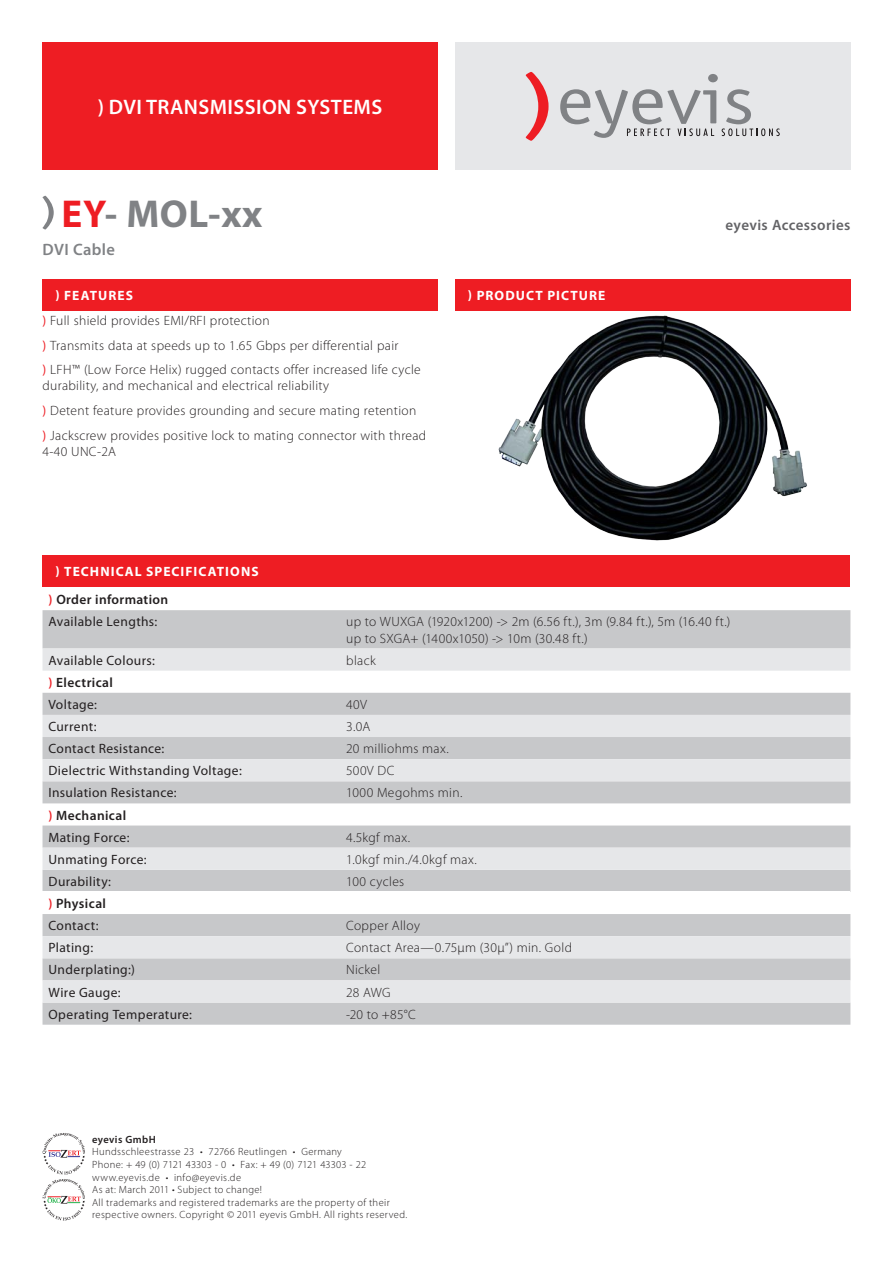
<style>
.page{position:relative;width:893px;height:1263px;background:#fff}
.page>*{position:absolute;margin:0;border:0;box-sizing:border-box;transform-origin:0 0}
.t1{font:700 39px "Myriad Pro";letter-spacing:.015em;color:#808285}
.t2{font:600 21px "Myriad Pro";letter-spacing:.02em;color:#fff}
.t3{font:600 16.5px "Myriad Pro";letter-spacing:.025em;color:#808285}
.Subheadline{font:600 15px "Myriad Pro";letter-spacing:.025em;color:#636366}
.t4{font:300 13.5px/16.2px "Myriad Pro";letter-spacing:.025em;color:#231f20}
.t5{font:13.5px "Myriad Pro";letter-spacing:.03em;color:#231f20}
.t6{font:700 13.5px "Myriad Pro";letter-spacing:.08em;color:#fff}
.t7{font:600 13.5px "Myriad Pro";letter-spacing:.03em;color:#231f20}
.t8{font:300 10.5px/12.6px "Myriad Pro";letter-spacing:.035em;color:#231f20}
.t9{font:300 10.5px "Myriad Pro";letter-spacing:.01em;color:#231f20}
.t10{font:600 10.5px "Myriad Pro";letter-spacing:.04em;color:#231f20}
.s1{color:#ee1d23}
.s2{font-weight:400;color:#ee1d23}
</style>
<div class="page">
<div style="left:43px;top:279px;width:395px;height:31px;background:#ee1d23"></div>
<div style="left:455px;top:279px;width:395px;height:31px;background:#ee1d23"></div>
<div style="left:43px;top:43px;width:395px;height:127px;background:#ee1d23"></div>
<img style="left:498px;top:315px;width:309px;height:226px">
<div style="left:455px;top:43px;width:395px;height:127px;background:#e6e7e9"></div>
<svg style="left:526px;top:72px;width:23px;height:69px"></svg>
<svg style="left:560px;top:74px;width:220px;height:64px"></svg>
<svg style="left:43px;top:196px;width:11px;height:34px"></svg>
<div style="left:43px;top:610px;width:807px;height:415px;background:#c7c8ca"></div>
<svg style="left:43px;top:648px;width:807px;height:354px;background:#dbdcdd"></svg>
<div style="left:43px;top:892px;width:807px;height:22px;background:#fff"></div>
<svg style="left:43px;top:1133px;width:42px;height:87px"></svg>
<div style="left:43px;top:556px;width:807px;height:31px;background:#ee1d23"></div>
<p class="t2" style="left:98px;top:94px;width:286px">) DVI TRANSMISSION SYSTEMS</p>
<p class="t1" style="left:62px;top:188px;width:202px"><span class="s1">EY</span>- MOL-xx</p>
<p class="t3" style="left:43px;top:239px;width:74px">DVI Cable</p>
<p class="t6" style="left:55px;top:287px;width:79px">) FEATURES</p>
<p class="t6" style="left:468px;top:287px;width:139px">) PRODUCT PICTURE</p>
<p class="t4" style="left:43px;top:312px;width:229px"><span class="s2">)</span> Full shield provides EMI/RFI protection</p>
<p class="t4" style="left:43px;top:337px;width:357px"><span class="s2">)</span> Transmits data at speeds up to 1.65 Gbps per differential pair</p>
<p class="t4" style="left:43px;top:361px;width:380px"><span class="s2">)</span> LFH™ (Low Force Helix) rugged contacts offer increased life cycle durability, and mechanical and electrical reliability</p>
<p class="t4" style="left:43px;top:402px;width:375px"><span class="s2">)</span> Detent feature provides grounding and secure mating retention</p>
<p class="t4" style="left:43px;top:427px;width:385px"><span class="s2">)</span> Jackscrew provides positive lock to mating connector with thread<br>4-40 UNC-2A</p>
<p class="t6" style="left:55px;top:563px;width:205px">) TECHNICAL SPECIFICATIONS</p>
<p class="Subheadline" style="left:726px;top:216px;width:126px">eyevis Accessories</p>
<p class="t7" style="left:49px;top:591px;width:121px"><span class="s1">)</span> Order information</p>
<p class="t5" style="left:49px;top:613px;width:110px">Available Lengths:</p>
<p class="t4" style="left:346px;top:614px;width:386px">up to WUXGA (1920x1200) -&gt; 2m (6.56 ft.), 3m (9.84 ft.), 5m (16.40 ft.)</p>
<p class="t4" style="left:346px;top:630px;width:243px">up to SXGA+ (1400x1050) -&gt; 10m (30.48 ft.)</p>
<p class="t5" style="left:49px;top:652px;width:108px">Available Colours:</p>
<p class="t4" style="left:346px;top:652px;width:31px">black</p>
<p class="t7" style="left:49px;top:674px;width:66px"><span class="s1">)</span> Electrical</p>
<p class="t5" style="left:49px;top:696px;width:50px">Voltage:</p>
<p class="t4" style="left:346px;top:696px;width:22px">40V</p>
<p class="t5" style="left:49px;top:718px;width:50px">Current:</p>
<p class="t4" style="left:346px;top:718px;width:26px">3.0A</p>
<p class="t5" style="left:49px;top:740px;width:117px">Contact Resistance:</p>
<p class="t4" style="left:346px;top:740px;width:104px">20 milliohms max.</p>
<p class="t5" style="left:49px;top:762px;width:195px">Dielectric Withstanding Voltage:</p>
<p class="t4" style="left:346px;top:762px;width:50px">500V DC</p>
<p class="t5" style="left:49px;top:784px;width:130px">Insulation Resistance:</p>
<p class="t4" style="left:346px;top:785px;width:118px">1000 Megohms min.</p>
<p class="t7" style="left:49px;top:806px;width:79px"><span class="s1">)</span> Mechanical</p>
<p class="t5" style="left:49px;top:829px;width:82px">Mating Force:</p>
<p class="t4" style="left:346px;top:829px;width:65px">4.5kgf max.</p>
<p class="t5" style="left:49px;top:851px;width:100px">Unmating Force:</p>
<p class="t4" style="left:346px;top:851px;width:132px">1.0kgf min./4.0kgf max.</p>
<p class="t5" style="left:49px;top:873px;width:64px">Durability:</p>
<p class="t4" style="left:346px;top:873px;width:60px">100 cycles</p>
<p class="t7" style="left:49px;top:895px;width:59px"><span class="s1">)</span> Physical</p>
<p class="t5" style="left:49px;top:917px;width:51px">Contact:</p>
<p class="t4" style="left:346px;top:917px;width:75px">Copper Alloy</p>
<p class="t5" style="left:49px;top:939px;width:46px">Plating:</p>
<p class="t4" style="left:346px;top:939px;width:227px">Contact Area—0.75μm (30μ”) min. Gold</p>
<p class="t5" style="left:49px;top:961px;width:88px">Underplating:)</p>
<p class="t4" style="left:346px;top:962px;width:36px">Nickel</p>
<p class="t5" style="left:49px;top:984px;width:74px">Wire Gauge:</p>
<p class="t4" style="left:346px;top:984px;width:46px">28 AWG</p>
<p class="t5" style="left:49px;top:1006px;width:145px">Operating Temperature:</p>
<p class="t4" style="left:346px;top:1006px;width:71px">-20 to +85°C</p>
<p class="t10" style="left:92px;top:1132px;width:65px">eyevis GmbH</p>
<p class="t8" style="left:92px;top:1145px;width:251px">Hundsschleestrasse 23 • 72766 Reutlingen • Germany</p>
<p class="t9" style="left:92px;top:1158px;width:276px">Phone: + 49 (0) 7121 43303 - 0 • Fax: + 49 (0) 7121 43303 - 22</p>
<p class="t8" style="left:92px;top:1171px;width:150px">www.eyevis.de • info@eyevis.de</p>
<p class="t8" style="left:92px;top:1183px;width:171px">As at: March 2011 • Subject to change!</p>
<p class="t8" style="left:92px;top:1196px;width:317px">All trademarks and registered trademarks are the property of their respective owners. Copyright © 2011 eyevis GmbH. All rights reserved.</p>
</div>
